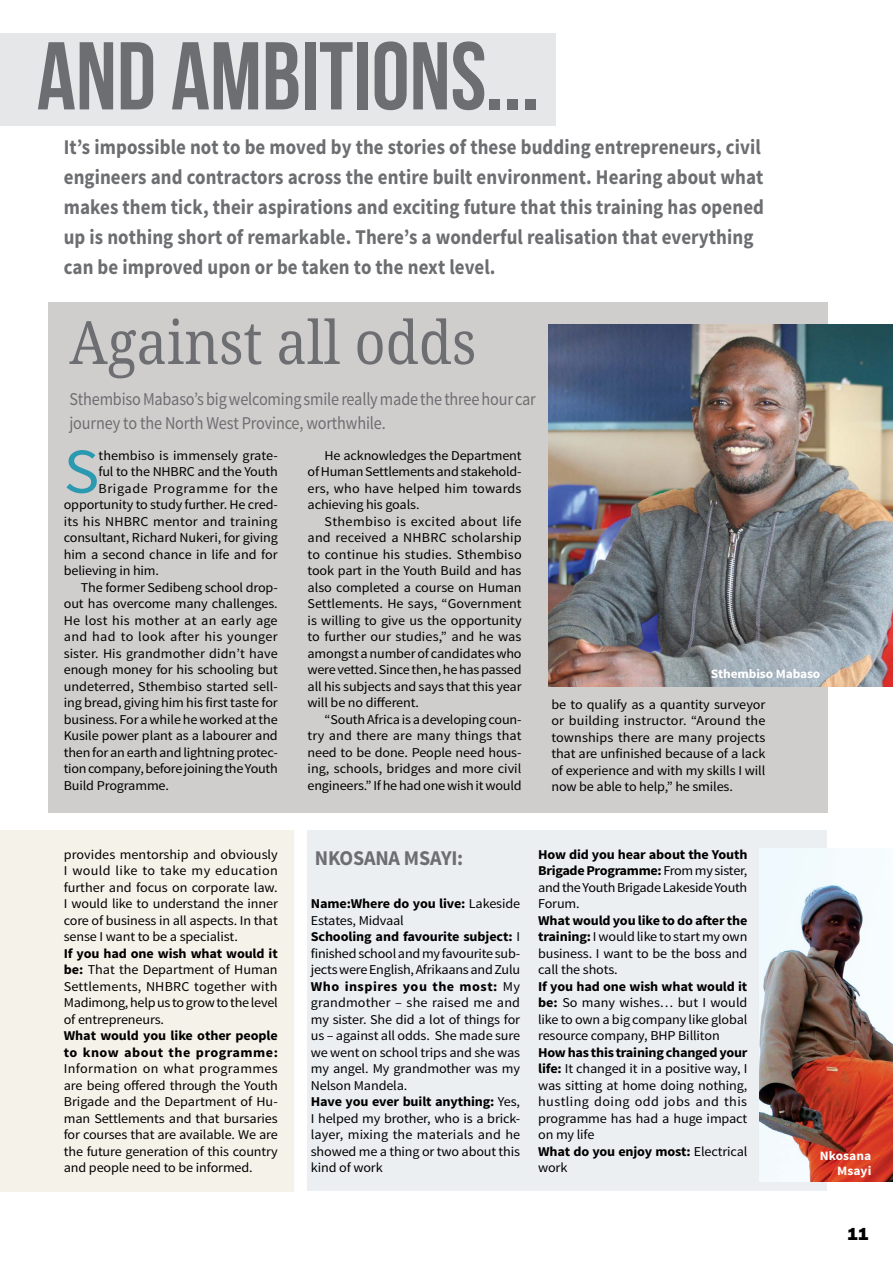
<style>
.page{position:relative;width:893px;height:1263px;background:#fff}
.page>*{position:absolute;margin:0;border:0;box-sizing:border-box;transform-origin:0 0}
.t1{font:96px "Bebas Neue";color:#6d6e71}
.t2{font:63.75px "Source Sans Pro";color:#2b99b0;scale:1.05 1}
.t3{font:60px "Droid Serif";color:#6d6e71;scale:.9 1}
.t4{font:700 21px/30px "Source Sans Pro";letter-spacing:.005em;color:#6d6e71;scale:.9 1}
.t5{font:700 21px "Source Sans Pro";letter-spacing:.005em;color:#6d6e71;scale:.96 1}
.t6{font:18px/24px "Source Sans Pro";letter-spacing:-.01em;color:#6d6e71;scale:.9 1}
.t7{font:800 18px "Franklin Gothic";color:#000}
.t8{font:13.5px/16.5px "Source Sans Pro";letter-spacing:-.01em;color:#000;text-align:justify;scale:1.05 1}
.t9{font:700 13.5px/16.5px "Source Sans Pro";letter-spacing:-.005em;color:#000;scale:1.05 1}
.t10{font:13.5px "Source Sans Pro";letter-spacing:.01em;color:#000;scale:1.05 1}
.t11{font:13.5px "Source Sans Pro";letter-spacing:.015em;color:#000;scale:1.05 1}
.t12{font:13.5px "Source Sans Pro";letter-spacing:.025em;color:#000;scale:1.05 1}
.t13{font:13.5px "Source Sans Pro";letter-spacing:.04em;color:#000;scale:1.05 1}
.t14{font:700 12.75px/15px "Source Sans Pro";letter-spacing:-.01em;color:#fff;text-align:right;scale:1.05 1}
.s1{font-weight:700}
</style>
<div class="page">
<div style="left:0;top:33px;width:556px;height:92px;background:#e6e7e8"></div>
<div style="left:0;top:831px;width:293px;height:360px;background:#f5f2e9"></div>
<div style="left:0;top:830px;width:294px;height:362px;border:2px solid #f5f2e9"></div>
<div style="left:307px;top:831px;width:520px;height:360px;background:#eceff1"></div>
<div style="left:48px;top:302px;width:779px;height:510px;background:#d0cdcd"></div>
<svg style="left:0;top:830px;width:19px;height:362px"></svg>
<img style="left:759px;top:849px;width:134px;height:332px">
<img style="left:549px;top:324px;width:344px;height:362px">
<h1 class="t1" style="left:37px;top:24px;width:504px">AND AMBITIONS...</h1>
<p class="t4" style="left:64px;top:133px;width:780px">It’s impossible not to be moved by the stories of these budding entrepreneurs, civil engineers and contractors across the entire built environment. Hearing about what makes them tick, their aspirations and exciting future that this training has opened up is nothing short of remarkable. There’s a wonderful realisation that everything can be improved upon or be taken to the next level.</p>
<h3 class="t3" style="left:69px;top:305px;width:453px">Against all odds</h3>
<h3 class="t6" style="left:69px;top:388px;width:520px">Sthembiso Mabaso’s big welcoming smile really made the three hour car journey to the North West Province, worthwhile.</h3>
<h2 class="t2" style="left:64px;top:432px;width:35px">S</h2>
<p class="t8" style="left:99px;top:447px;width:172px">thembiso is immensely grate-</p>
<p class="t8" style="left:99px;top:464px;width:172px">ful to the NHBRC and the Youth</p>
<p class="t13" style="left:99px;top:480px;width:172px">Brigade Programme for the</p>
<p class="t8" style="left:64px;top:497px;width:205px">opportunity to study further. He cred-</p>
<p class="t10" style="left:64px;top:513px;width:205px">its his NHBRC mentor and training</p>
<p class="t8" style="left:64px;top:530px;width:205px">consultant, Richard Nukeri, for giving</p>
<p class="t8" style="left:64px;top:546px;width:205px">him a second chance in life and for</p>
<p class="t8" style="left:64px;top:563px;width:92px">believing in him.</p>
<p class="t8" style="left:81px;top:579px;width:189px">The former Sedibeng school drop-</p>
<p class="t8" style="left:64px;top:596px;width:205px">out has overcome many challenges.</p>
<p class="t11" style="left:64px;top:612px;width:205px">He lost his mother at an early age</p>
<p class="t12" style="left:64px;top:628px;width:205px">and had to look after his younger</p>
<p class="t8" style="left:64px;top:645px;width:205px">sister. His grandmother didn’t have</p>
<p class="t8" style="left:64px;top:662px;width:205px">enough money for his schooling but</p>
<p class="t8" style="left:64px;top:678px;width:205px">undeterred, Sthembiso started sell-</p>
<p class="t8" style="left:64px;top:695px;width:205px">ing bread, giving him his first taste for</p>
<p class="t8" style="left:64px;top:711px;width:205px">business. For a while he worked at the</p>
<p class="t8" style="left:64px;top:728px;width:205px">Kusile power plant as a labourer and</p>
<p class="t8" style="left:64px;top:744px;width:205px">then for an earth and lightning protec-</p>
<p class="t8" style="left:64px;top:761px;width:205px">tion company, before joining the Youth</p>
<p class="t8" style="left:64px;top:777px;width:102px">Build Programme.</p>
<p class="t8" style="left:308px;top:447px;width:205px;text-indent:17px">He acknowledges the Department of Human Settlements and stakehold&shy;ers, who have helped him towards achieving his goals.</p>
<p class="t8" style="left:308px;top:513px;width:205px;text-indent:17px">Sthembiso is excited about life and received a NHBRC scholarship to continue his studies. Sthembiso took part in the Youth Build and has also completed a course on Human Settlements. He says, “Government is willing to give us the opportunity to further our studies,” and he was amongst a number of candidates who were vetted. Since then, he has passed all his subjects and says that this year will be no different.</p>
<p class="t8" style="left:308px;top:711px;width:205px;text-indent:17px">“South Africa is a developing coun&shy;try and there are many things that need to be done. People need hous&shy;ing, schools, bridges and more civil engineers.” If he had one wish it would</p>
<p class="t14" style="left:711px;top:666px;width:106px">Sthembiso Mabaso</p>
<p class="t8" style="left:551px;top:696px;width:205px">be to qualify as a quantity surveyor or building instructor. “Around the townships there are many projects that are unfinished because of a lack of experience and with my skills I will now be able to help,” he smiles.</p>
<p class="t8" style="left:64px;top:846px;width:205px">provides mentorship and obviously I would like to take my education further and focus on corporate law.<br>I would like to understand the inner core of business in all aspects. In that sense I want to be a specialist.</p>
<p class="t8" style="left:64px;top:945px;width:205px"><span class="s1">If you had one wish what would it be:</span> That the Department of Human Settlements, NHBRC together with Madimong, help us to grow to the level of entrepreneurs.</p>
<p class="t9" style="left:64px;top:1028px;width:205px">What would you like other people to know about the programme:</p>
<p class="t8" style="left:64px;top:1061px;width:205px">Information on what programmes are being offered through the Youth Brigade and the Department of Hu&shy;man Settlements and that bursaries for courses that are available. We are the future generation of this country and people need to be informed.</p>
<h3 class="t5" style="left:315px;top:844px;width:156px">NKOSANA MSAYI:</h3>
<p class="t8" style="left:311px;top:896px;width:201px;text-align:left"><span class="s1">Name:Where do you live:</span> Lakeside<br>Estates, Midvaal<br><span class="s1">Schooling and favourite subject:</span> I finished school and my favourite sub&shy;jects were English, Afrikaans and Zulu<br><span class="s1">Who inspires you the most:</span> My grandmother – she raised me and my sister. She did a lot of things for us – against all odds. She made sure we went on school trips and she was my angel. My grandmother was my<br>Nelson Mandela.<br><span class="s1">Have you ever built anything:</span> Yes,<br>I helped my brother, who is a brick&shy;layer, mixing the materials and he showed me a thing or two about this kind of work</p>
<p class="t8" style="left:538px;top:846px;width:201px"><span class="s1">How did you hear about the Youth Brigade Programme:</span> From my sister, and the Youth Brigade Lakeside Youth Forum.</p>
<p class="t8" style="left:538px;top:912px;width:201px"><span class="s1">What would you like to do after the training:</span> I would like to start my own business. I want to be the boss and call the shots.</p>
<p class="t8" style="left:538px;top:978px;width:201px"><span class="s1">If you had one wish what would it be:</span> So many wishes… but I would like to own a big company like global resource company, BHP Billiton</p>
<p class="t8" style="left:538px;top:1044px;width:201px;text-align:left"><span class="s1">How has this training changed your life:</span> It changed it in a positive way, I was sitting at home doing nothing, hustling doing odd jobs and this programme has had a huge impact on my life<br><span class="s1">What do you enjoy most:</span> Electrical work</p>
<p class="t14" style="left:820px;top:1148px;width:51px">Nkosana<br>Msayi</p>
<h3 class="t7" style="left:847px;top:1222px;width:22px">11</h3>
</div>
